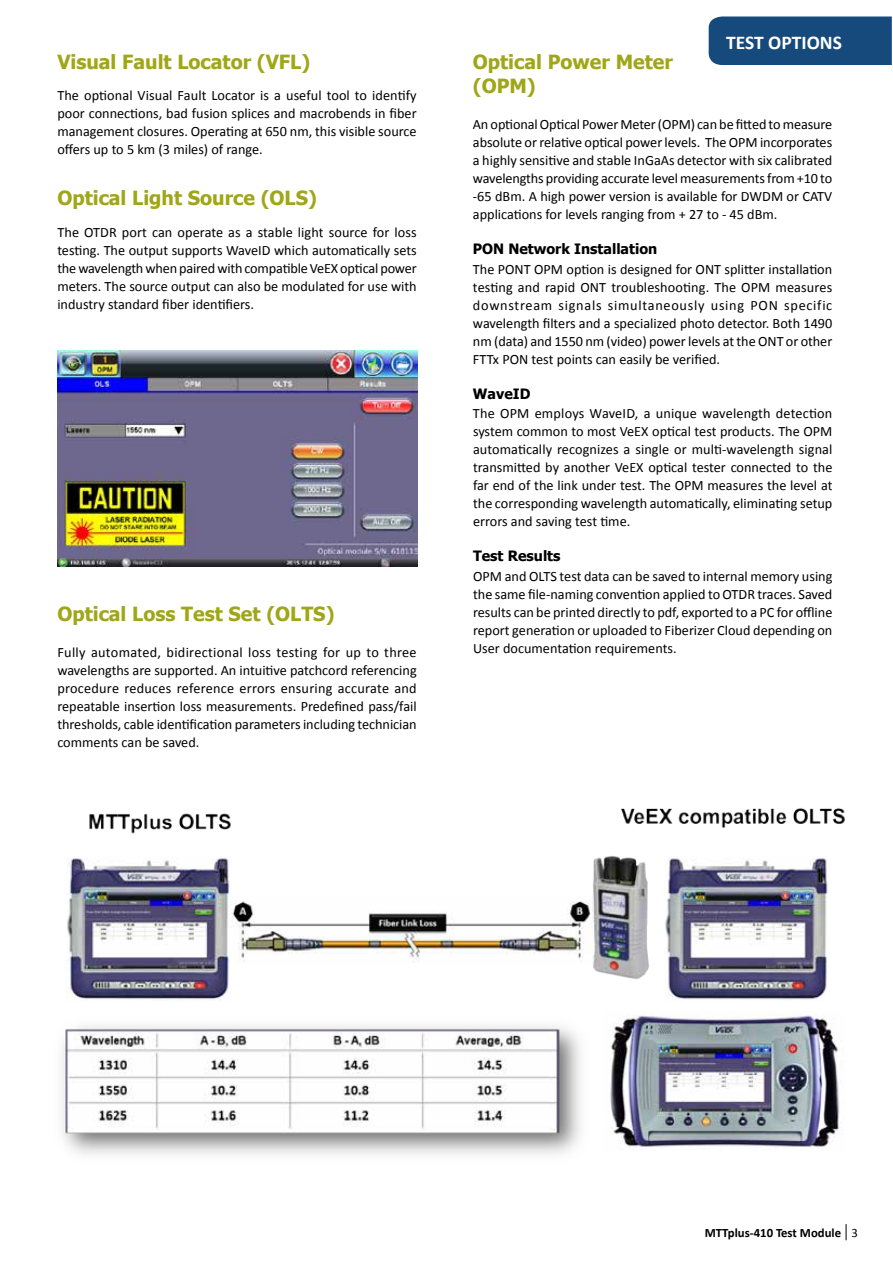
<style>
.page{position:relative;width:893px;height:1263px;background:#fff}
.page>*{position:absolute;margin:0;border:0;box-sizing:border-box;transform-origin:0 0}
.t1{font:700 19.5px/24px "Tahoma";color:#9fa617}
.t2{font:700 19.5px "Calibri";color:#fff}
.t3{font:14.25px/18px "Calibri";color:#000;text-align:justify}
.t4{font:700 14.25px "Tahoma";color:#000}
.t5{font:700 12.75px "Calibri";color:#000}
.s1{font-weight:400}
</style>
<div class="page">
<svg style="left:846px;top:1224px;width:1px;height:16px"></svg>
<div style="left:709px;top:17px;width:183px;height:48px;background:#174a7c"></div>
<img style="left:57px;top:350px;width:360px;height:216px">
<img style="left:62px;top:808px;width:783px;height:347px">
<h1 class="t1" style="left:57px;top:49px;width:254px">Visual Fault Locator (VFL)</h1>
<p class="t3" style="left:57px;top:87px;width:361px">The optional Visual Fault Locator is a useful tool to identify poor connections, bad fusion splices and macrobends in fiber management closures. Operating at 650 nm, this visible source offers up to 5 km (3 miles) of range.</p>
<h1 class="t1" style="left:57px;top:185px;width:261px">Optical Light Source (OLS)</h1>
<p class="t3" style="left:57px;top:223px;width:361px">The OTDR port can operate as a stable light source for loss testing. The output supports WaveID which automatically sets thewavelengthwhen paired with compatible VeEX optical power meters. The source output can also be modulated for use with industry standard fiber identifiers.</p>
<h1 class="t1" style="left:57px;top:600px;width:279px">Optical Loss Test Set (OLTS)</h1>
<p class="t3" style="left:57px;top:643px;width:361px">Fully automated, bidirectional loss testing for up to three wavelengths are supported. An intuitive patchcord referencing procedure reduces reference errors ensuring accurate and repeatable insertion loss measurements. Predefined pass/fail thresholds, cable identification parameters including technician comments can be saved.</p>
<h1 class="t2" style="left:726px;top:30px;width:117px">TEST OPTIONS</h1>
<h1 class="t1" style="left:473px;top:49px;width:201px">Optical Power Meter (OPM)</h1>
<p class="t3" style="left:473px;top:115px;width:361px">An optional Optical Power Meter (OPM) can be fitted to measure absolute or relative optical power levels. The OPM incorporates a highly sensitive and stable InGaAs detector with six calibrated wavelengths providing accurate level measurements from +10 to -65 dBm. A high power version is available for DWDM or CATV applications for levels ranging from + 27 to - 45 dBm.</p>
<p class="t4" style="left:473px;top:239px;width:186px">PON Network Installation</p>
<p class="t3" style="left:473px;top:260px;width:361px">The PONT OPM option is designed for ONT splitter installation testing and rapid ONT troubleshooting. The OPM measures downstream signals simultaneously using PON specific wavelength filters and a specialized photo detector. Both 1490 nm (data) and 1550 nm (video) power levels at the ONT or other FTTx PON test points can easily be verified.</p>
<p class="t4" style="left:473px;top:383px;width:59px">WaveID</p>
<p class="t3" style="left:473px;top:404px;width:361px">The OPM employs WaveID, a unique wavelength detection system common to most VeEX optical test products. The OPM automatically recognizes a single or multi-wavelength signal transmitted by another VeEX optical tester connected to the far end of the link under test. The OPM measures the level at the corresponding wavelength automatically, eliminating setup errors and saving test time.</p>
<p class="t4" style="left:473px;top:546px;width:89px">Test Results</p>
<p class="t3" style="left:473px;top:567px;width:361px">OPM and OLTS test data can be saved to internal memory using the same file-naming convention applied to OTDR traces. Saved results can be printed directly to pdf, exported to a PC for offline report generation or uploaded to Fiberizer Cloud depending on User documentation requirements.</p>
<p class="t5" style="left:705px;top:1224px;width:155px">MTTplus-410 Test Module <span class="s1">3</span></p>
</div>
